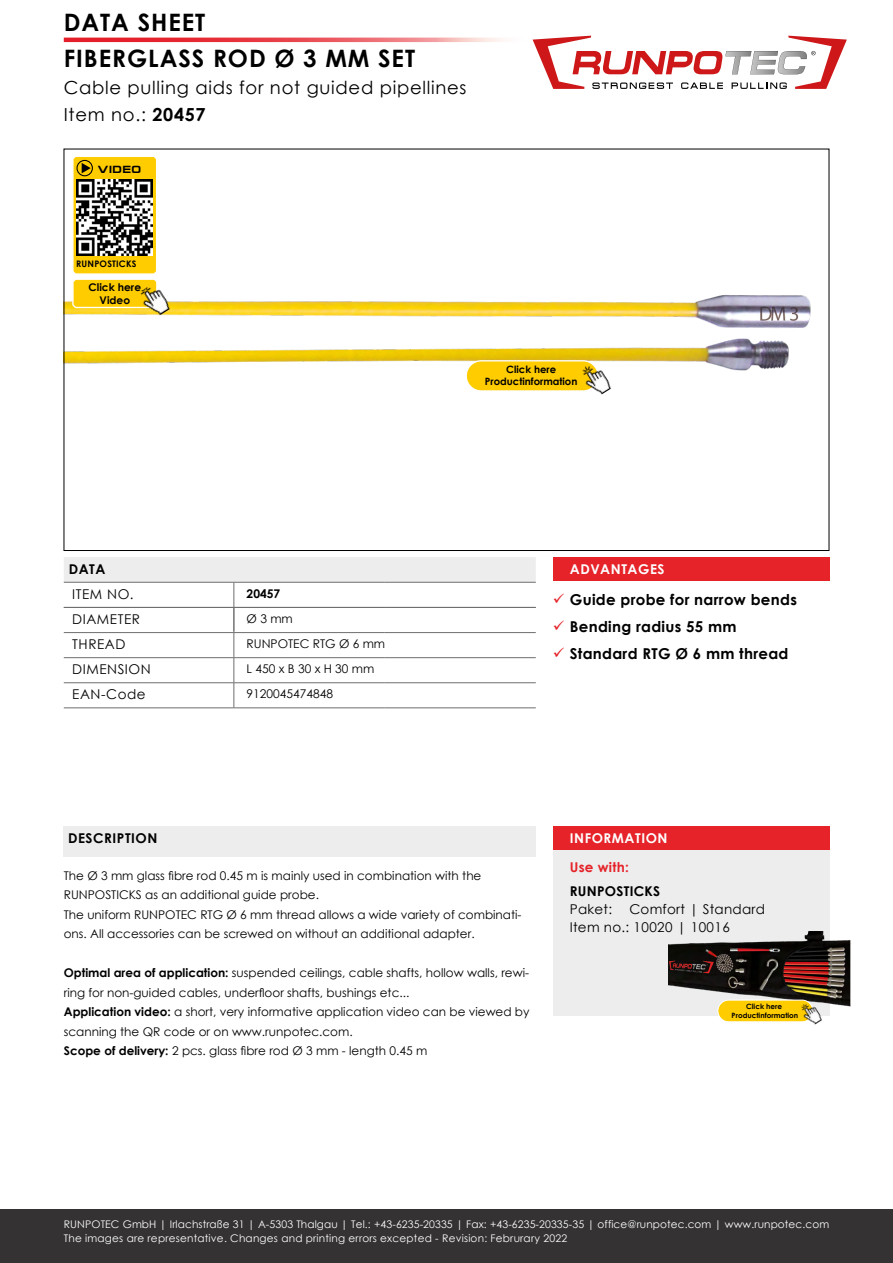
<style>
.page{position:relative;width:893px;height:1263px;background:#fff}
.page>*{position:absolute;margin:0;border:0;box-sizing:border-box;transform-origin:0 0}
.t1{font:700 24px/36px "Century Gothic";letter-spacing:.04em;color:#000}
.t2{font:18px/27px "Century Gothic";letter-spacing:.04em;color:#000}
.t3{font:700 15px/27px "Century Gothic";letter-spacing:.02em;color:#000}
.t4{font:13.5px/18px "Century Gothic";letter-spacing:.035em;color:#000}
.t5{font:700 13.5px "Century Gothic";letter-spacing:.04em;color:#fff}
.t6{font:700 13.5px "Century Gothic";letter-spacing:.04em;color:#000}
.t7{font:700 13.5px "Century Gothic";letter-spacing:.02em;color:#000}
.t8{font:700 13.5px "Century Gothic";letter-spacing:.02em;color:#e52329}
.t9{font:12px/19.5px "Century Gothic";color:#000}
.t10{font:700 12px "Century Gothic";color:#000}
.t11{font:700 10.65px/12.8px "Century Gothic";color:#000;text-align:center}
.t12{font:10.5px/13.5px "Century Gothic";letter-spacing:.01em;color:#fff}
.t13{font:700 10.5px "Micro Extended";letter-spacing:.04em;color:#000}
.t14{font:700 10.05px/12.1px "Century Gothic";color:#000;text-align:center}
.t15{font:700 9px "Century Gothic";letter-spacing:.02em;color:#000}
.t16{font:700 7.2px/8.7px "Century Gothic";color:#000;text-align:center}
.s1{font-weight:700}
</style>
<div class="page">
<img style="left:66px;top:295px;width:745px;height:76px">
<svg style="left:64px;top:557px;width:472px;height:151px"></svg>
<hr style="left:385px;top:682px;width:151px;height:1px;background:#706f6f">
<hr style="left:64px;top:708px;width:170px;height:1px;background:#706f6f">
<hr style="left:234px;top:708px;width:151px;height:1px;background:#706f6f">
<hr style="left:385px;top:708px;width:151px;height:1px;background:#706f6f">
<div style="left:553px;top:557px;width:276px;height:23px;background:#e52329"></div>
<div style="left:64px;top:826px;width:472px;height:30px;background:#ededed"></div>
<div style="left:553px;top:849px;width:276px;height:167px;background:#ededed"></div>
<div style="left:553px;top:826px;width:276px;height:23px;background:#e52329"></div>
<div style="left:0;top:1209px;width:893px;height:54px;background:#343233"></div>
<svg style="left:72px;top:157px;width:84px;height:152px"></svg>
<img style="left:135px;top:281px;width:38px;height:40px">
<div style="left:466px;top:361px;width:132px;height:30px;background:#fc0;border-radius:15px"></div>
<div style="left:466px;top:360px;width:133px;height:32px;border:1px solid #fff;border-radius:15px"></div>
<img style="left:576px;top:358px;width:40px;height:37px">
<img style="left:668px;top:932px;width:183px;height:78px">
<div style="left:718px;top:1000px;width:95px;height:22px;background:#fc0;border-radius:11px"></div>
<div style="left:717px;top:1000px;width:96px;height:22px;border:1px solid #fff;border-radius:11px"></div>
<img style="left:797px;top:998px;width:28px;height:27px">
<svg style="left:533px;top:36px;width:314px;height:53px"></svg>
<svg style="left:64px;top:38px;width:470px;height:4px"></svg>
<h1 class="t1" style="left:64px;top:3px;width:353px">DATA SHEET<br>FIBERGLASS ROD Ø 3 MM SET</h1>
<h2 class="t2" style="left:64px;top:73px;width:404px">Cable pulling aids for not guided pipellines<br>Item no.: <span class="s1">20457</span></h2>
<p class="t13" style="left:98px;top:163px;width:45px">VIDEO</p>
<p class="t15" style="left:76px;top:256px;width:62px">RUNPOSTICKS</p>
<p class="t11" style="left:89px;top:280px;width:54px">Click here<br>Video</p>
<p class="t14" style="left:485px;top:363px;width:94px">Click here<br>Productinformation</p>
<p class="t6" style="left:69px;top:558px;width:38px">DATA</p>
<p class="t5" style="left:570px;top:558px;width:96px">ADVANTAGES</p>
<p class="t4" style="left:72px;top:585px;width:63px">ITEM NO.</p>
<p class="t10" style="left:247px;top:584px;width:35px">20457</p>
<p class="t4" style="left:72px;top:610px;width:69px">DIAMETER</p>
<p class="t9" style="left:247px;top:609px;width:48px">Ø 3 mm</p>
<p class="t4" style="left:72px;top:635px;width:55px">THREAD</p>
<p class="t9" style="left:247px;top:634px;width:140px">RUNPOTEC RTG Ø 6 mm</p>
<p class="t4" style="left:72px;top:660px;width:80px">DIMENSION</p>
<p class="t9" style="left:247px;top:659px;width:129px">L 450 x B 30 x H 30 mm</p>
<p class="t4" style="left:72px;top:685px;width:75px">EAN-Code</p>
<p class="t9" style="left:247px;top:684px;width:88px">9120045474848</p>
<p class="t3" style="left:570px;top:585px;width:229px">Guide probe for narrow bends<br>Bending radius 55 mm<br>Standard RTG Ø 6 mm thread</p>
<p class="t6" style="left:68px;top:827px;width:91px">DESCRIPTION</p>
<p class="t5" style="left:570px;top:827px;width:99px">INFORMATION</p>
<p class="t9" style="left:64px;top:865px;width:459px">The Ø 3 mm glass fibre rod 0.45 m is mainly used in combination with the RUNPOSTICKS as an additional guide probe.<br>The uniform RUNPOTEC RTG Ø 6 mm thread allows a wide variety of combinati&shy;ons. All accessories can be screwed on without an additional adapter.</p>
<p class="t9" style="left:64px;top:963px;width:467px"><span class="s1">Optimal area of application:</span> suspended ceilings, cable shafts, hollow walls, rewi&shy;ring for non-guided cables, underfloor shafts, bushings etc...<br><span class="s1">Application video:</span> a short, very informative application video can be viewed by scanning the QR code or on www.runpotec.com.<br><span class="s1">Scope of delivery:</span> 2 pcs. glass fibre rod Ø 3 mm - length 0.45 m</p>
<p class="t8" style="left:570px;top:857px;width:61px">Use with:</p>
<p class="t7" style="left:570px;top:881px;width:92px">RUNPOSTICKS</p>
<p class="t4" style="left:570px;top:900px;width:44px">Paket:</p>
<p class="t4" style="left:570px;top:900px;width:197px;text-indent:60px">Comfort | Standard<br>Item no.: 10020 | 10016</p>
<p class="t16" style="left:732px;top:1002px;width:68px">Click here<br>Productinformation</p>
<p class="t12" style="left:64px;top:1217px;width:767px">RUNPOTEC GmbH | Irlachstraße 31 | A-5303 Thalgau | Tel.: +43-6235-20335 | Fax: +43-6235-20335-35 | office@runpotec.com | www.runpotec.com<br>The images are representative. Changes and printing errors excepted - Revision: Februrary 2022</p>
</div>
